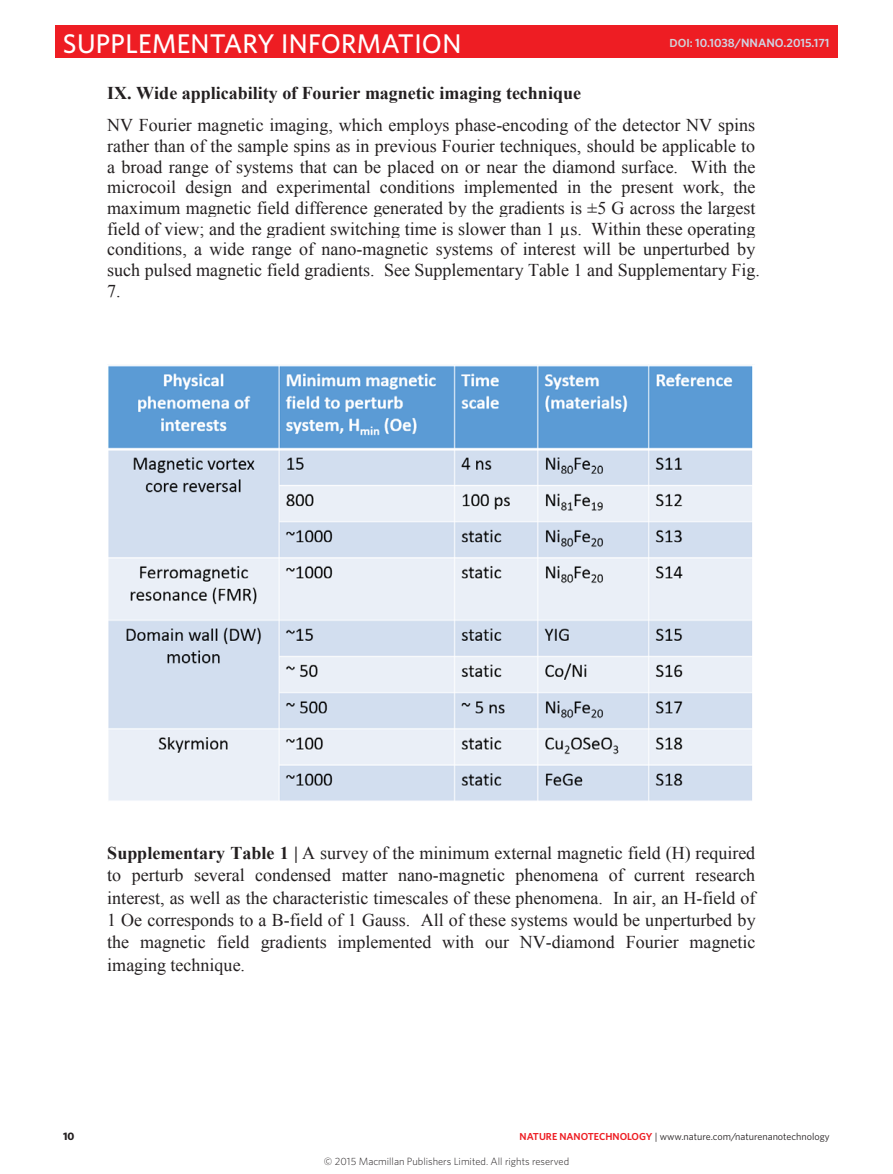
<style>
.page{position:relative;width:893px;height:1174px;background:#fff}
.page>*{position:absolute;margin:0;border:0;box-sizing:border-box;transform-origin:0 0}
.t1{font:500 27px "Whitney";letter-spacing:.01em;color:#fff}
.t2{font:18px/20.7px "Times New Roman";color:#231f20}
.t3{font:600 12px "Whitney";color:#cfd4e4}
.t4{font:700 10.8px "Whitney";color:#231f20}
.t5{font:300 10.5px "Whitney";color:#231f20}
.t6{font:10.2px "Whitney";color:#231f20}
.s1{font-size:11.7px;color:#d1d2d4}
.s2{font-weight:700}
.s3{font-weight:600;color:#ee1d23}
</style>
<div class="page">
<img style="left:108px;top:365px;width:645px;height:436px">
<div style="left:55px;top:26px;width:783px;height:32px;background:#ee1d23"></div>
<h1 class="t1" style="left:63px;top:25px;width:400px">SUPPLEMENTARY INFORMATION</h1>
<p class="t3" style="left:669px;top:35px;width:161px"><span class="s1">DOI:</span> 10.1038/NNANO.2015.171</p>
<p class="t2" style="left:107px;top:76px;width:649px;line-height:32.4px"><span class="s2">IX. Wide applicability of Fourier magnetic imaging technique<br></span>NV Fourier magnetic imaging, which employs phase-encoding of the detector NV spins</p>
<p class="t2" style="left:107px;top:135px;width:654px">rather than of the sample spins as in previous Fourier techniques, should be applicable to a broad range of systems that can be placed on or near the diamond surface. With the microcoil design and experimental conditions implemented in the present work, the maximum magnetic field difference generated by the gradients is ±5 G across the largest field of view; and the gradient switching time is slower than 1 µs. Within these operating conditions, a wide range of nano-magnetic systems of interest will be unperturbed by such pulsed magnetic field gradients. See Supplementary Table 1 and Supplementary Fig.<br>7.</p>
<p class="t2" style="left:107px;top:841px;width:650px;line-height:22.4px;text-align:justify"><span class="s2">Supplementary Table 1 |</span> A survey of the minimum external magnetic field (H) required to perturb several condensed matter nano-magnetic phenomena of current research interest, as well as the characteristic timescales of these phenomena. In air, an H-field of 1 Oe corresponds to a B-field of 1 Gauss. All of these systems would be unperturbed by the magnetic field gradients implemented with our NV-diamond Fourier magnetic imaging technique.</p>
<p class="t4" style="left:63px;top:1128px;width:13px">10</p>
<p class="t6" style="left:520px;top:1129px;width:312px"><span class="s3">NATURE NANOTECHNOLOGY</span> | www.nature.com/naturenanotechnology</p>
<p class="t5" style="left:324px;top:1154px;width:247px">© 2015 Macmillan Publishers Limited. All rights reserved</p>
</div>
